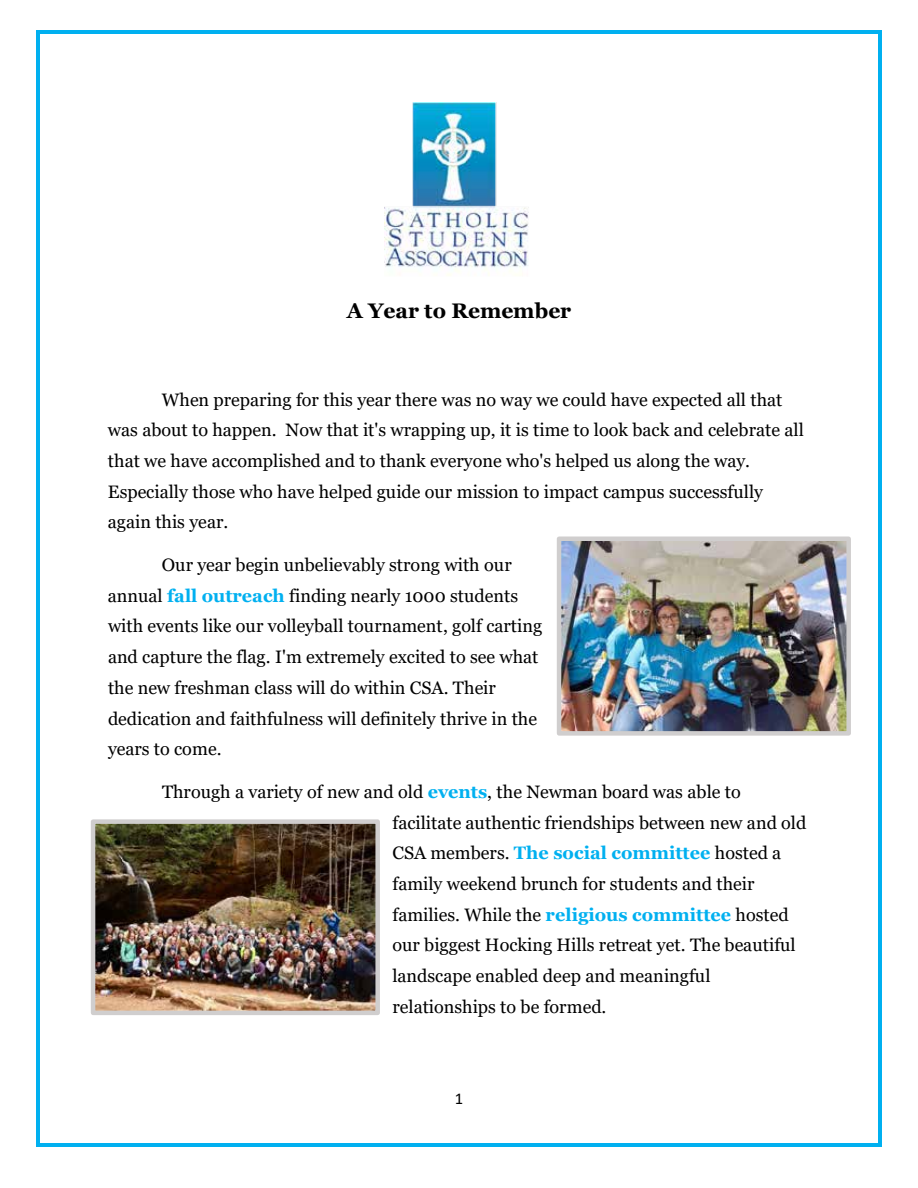
<style>
.page{position:relative;width:918px;height:1188px;background:#fff}
.page>*{position:absolute;margin:0;border:0;box-sizing:border-box;transform-origin:0 0}
.t1{font:700 21px "Georgia";color:#000}
.t2{font:18px/30.6px "Georgia";color:#000}
.t3{font:16.5px "Calibri";color:#000}
.s1{font-weight:700;color:#00b0f0}
</style>
<div class="page">
<img style="left:384px;top:103px;width:145px;height:173px">
<img style="left:562px;top:542px;width:284px;height:189px">
<div style="left:557px;top:537px;width:294px;height:199px;border:4px solid #d0cece"></div>
<img style="left:96px;top:824px;width:279px;height:186px">
<div style="left:91px;top:819px;width:289px;height:196px;border:4px solid #d0cece"></div>
<hr style="left:39px;top:31px;width:840px;height:3px;background:#00b0f0">
<hr style="left:36px;top:34px;width:3px;height:1110px;background:#00b0f0">
<hr style="left:879px;top:34px;width:3px;height:1110px;background:#00b0f0">
<hr style="left:39px;top:1144px;width:840px;height:3px;background:#00b0f0">
<p class="t1" style="left:347px;top:297px;width:226px">A Year to Remember</p>
<p class="t2" style="left:108px;top:385px;width:697px;text-indent:54px">When preparing for this year there was no way we could have expected all that was about to happen. Now that it's wrapping up, it is time to look back and celebrate all that we have accomplished and to thank everyone who's helped us along the way.<br>Especially those who have helped guide our mission to impact campus successfully again this year.</p>
<p class="t2" style="left:108px;top:550px;width:436px;text-indent:54px">Our year begin unbelievably strong with our annual <span class="s1">fall outreach</span> finding nearly 1000 students with events like our volleyball tournament, golf carting and capture the flag. I'm extremely excited to see what the new freshman class will do within CSA. Their dedication and faithfulness will definitely thrive in the years to come.</p>
<p class="t2" style="left:392px;top:777px;width:416px;text-indent:-230px">Through a variety of new and old <span class="s1">events</span>, the Newman board was able to facilitate authentic friendships between new and old CSA members. <span class="s1">The social committee</span> hosted a family weekend brunch for students and their families. While the <span class="s1">religious committee</span> hosted our biggest Hocking Hills retreat yet. The beautiful landscape enabled deep and meaningful relationships to be formed.</p>
<p class="t3" style="left:455px;top:1087px;width:10px">1</p>
</div>
